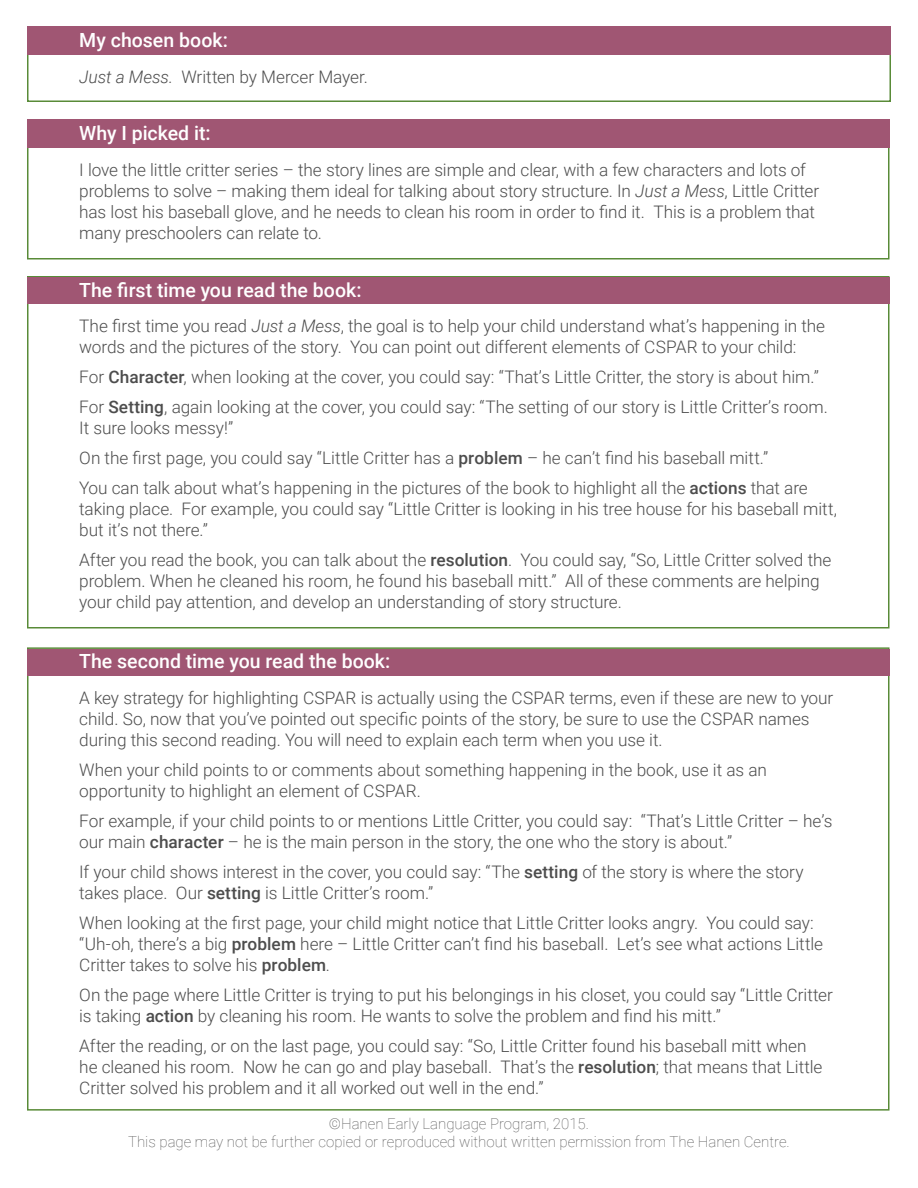
<style>
.page{position:relative;width:918px;height:1188px;background:#fff}
.page>*{position:absolute;margin:0;border:0;box-sizing:border-box;transform-origin:0 0}
.t1{font:500 19.5px "Roboto";color:#fff}
.t2{font:300 17.25px/21px "Roboto";letter-spacing:-.005em;color:#4d4d4d}
.t3{font:100 15px/18px "Roboto";color:#4d4d4d;text-align:center}
.s1{font-style:italic}
.s2{font-weight:500}
</style>
<div class="page">
<div style="left:27px;top:276px;width:863px;height:352px;border:2px solid #598b38"></div>
<div style="left:27px;top:278px;width:863px;height:26px;background:#a05673"></div>
<div style="left:27px;top:649px;width:863px;height:27px;background:#a05673"></div>
<div style="left:27px;top:119px;width:863px;height:141px;border:2px solid #598b38"></div>
<div style="left:27px;top:26px;width:864px;height:76px;border:2px solid #598b38"></div>
<div style="left:27px;top:26px;width:864px;height:29px;background:#a05673"></div>
<div style="left:27px;top:119px;width:863px;height:29px;background:#a05673"></div>
<p class="t1" style="left:79px;top:26px;width:150px">My chosen book:</p>
<p class="t2" style="left:79px;top:66px;width:290px"><span class="s1">Just a Mess.</span> Written by Mercer Mayer.</p>
<p class="t1" style="left:79px;top:119px;width:133px">Why I picked it:</p>
<p class="t2" style="left:79px;top:158px;width:742px">I love the little critter series – the story lines are simple and clear, with a few characters and lots of problems to solve – making them ideal for talking about story structure. In <span class="s1">Just a Mess</span>, Little Critter has lost his baseball glove, and he needs to clean his room in order to find it. This is a problem that many preschoolers can relate to.</p>
<p class="t1" style="left:79px;top:276px;width:284px">The first time you read the book:</p>
<p class="t2" style="left:79px;top:315px;width:747px">The first time you read <span class="s1">Just a Mess</span>, the goal is to help your child understand what’s happening in the words and the pictures of the story. You can point out different elements of CSPAR to your child:</p>
<p class="t2" style="left:79px;top:362px;width:750px;line-height:30px">For <span class="s2">Character</span>, when looking at the cover, you could say: “That’s Little Critter, the story is about him.”<br>For <span class="s2">Setting</span>, again looking at the cover, you could say: “The setting of our story is Little Critter’s room.</p>
<p class="t2" style="left:79px;top:413px;width:730px;line-height:30px">It sure looks messy!”<br>On the first page, you could say “Little Critter has a <span class="s2">problem</span> – he can’t find his baseball mitt.”<br>You can talk about what’s happening in the pictures of the book to highlight all the <span class="s2">actions</span> that are</p>
<p class="t2" style="left:79px;top:498px;width:759px">taking place. For example, you could say “Little Critter is looking in his tree house for his baseball mitt, but it’s not there.”</p>
<p class="t2" style="left:79px;top:549px;width:754px">After you read the book, you can talk about the <span class="s2">resolution</span>. You could say, “So, Little Critter solved the problem. When he cleaned his room, he found his baseball mitt.” All of these comments are helping your child pay attention, and develop an understanding of story structure.</p>
<p class="t1" style="left:79px;top:647px;width:313px">The second time you read the book:</p>
<p class="t2" style="left:79px;top:687px;width:756px">A key strategy for highlighting CSPAR is actually using the CSPAR terms, even if these are new to your child. So, now that you’ve pointed out specific points of the story, be sure to use the CSPAR names during this second reading. You will need to explain each term when you use it.</p>
<p class="t2" style="left:79px;top:758px;width:689px">When your child points to or comments about something happening in the book, use it as an opportunity to highlight an element of CSPAR.</p>
<p class="t2" style="left:79px;top:809px;width:755px">For example, if your child points to or mentions Little Critter, you could say: “That’s Little Critter – he’s our main <span class="s2">character</span> – he is the main person in the story, the one who the story is about.”</p>
<p class="t2" style="left:79px;top:860px;width:726px">If your child shows interest in the cover, you could say: “The <span class="s2">setting</span> of the story is where the story takes place. Our <span class="s2">setting</span> is Little Critter’s room.”</p>
<p class="t2" style="left:79px;top:911px;width:745px">When looking at the first page, your child might notice that Little Critter looks angry. You could say: “Uh-oh, there’s a big <span class="s2">problem</span> here – Little Critter can’t find his baseball. Let’s see what actions Little<br>Critter takes to solve his <span class="s2">problem</span>.</p>
<p class="t2" style="left:79px;top:983px;width:755px">On the page where Little Critter is trying to put his belongings in his closet, you could say “Little Critter is taking <span class="s2">action</span> by cleaning his room. He wants to solve the problem and find his mitt.”</p>
<p class="t2" style="left:79px;top:1034px;width:745px">After the reading, or on the last page, you could say: “So, Little Critter found his baseball mitt when he cleaned his room. Now he can go and play baseball. That’s the <span class="s2">resolution</span>; that means that Little<br>Critter solved his problem and it all worked out well in the end.”</p>
<p class="t3" style="left:128px;top:1114px;width:663px">©Hanen Early Language Program, 2015.<br>This page may not be further copied or reproduced without written permission from The Hanen Centre.</p>
</div>
